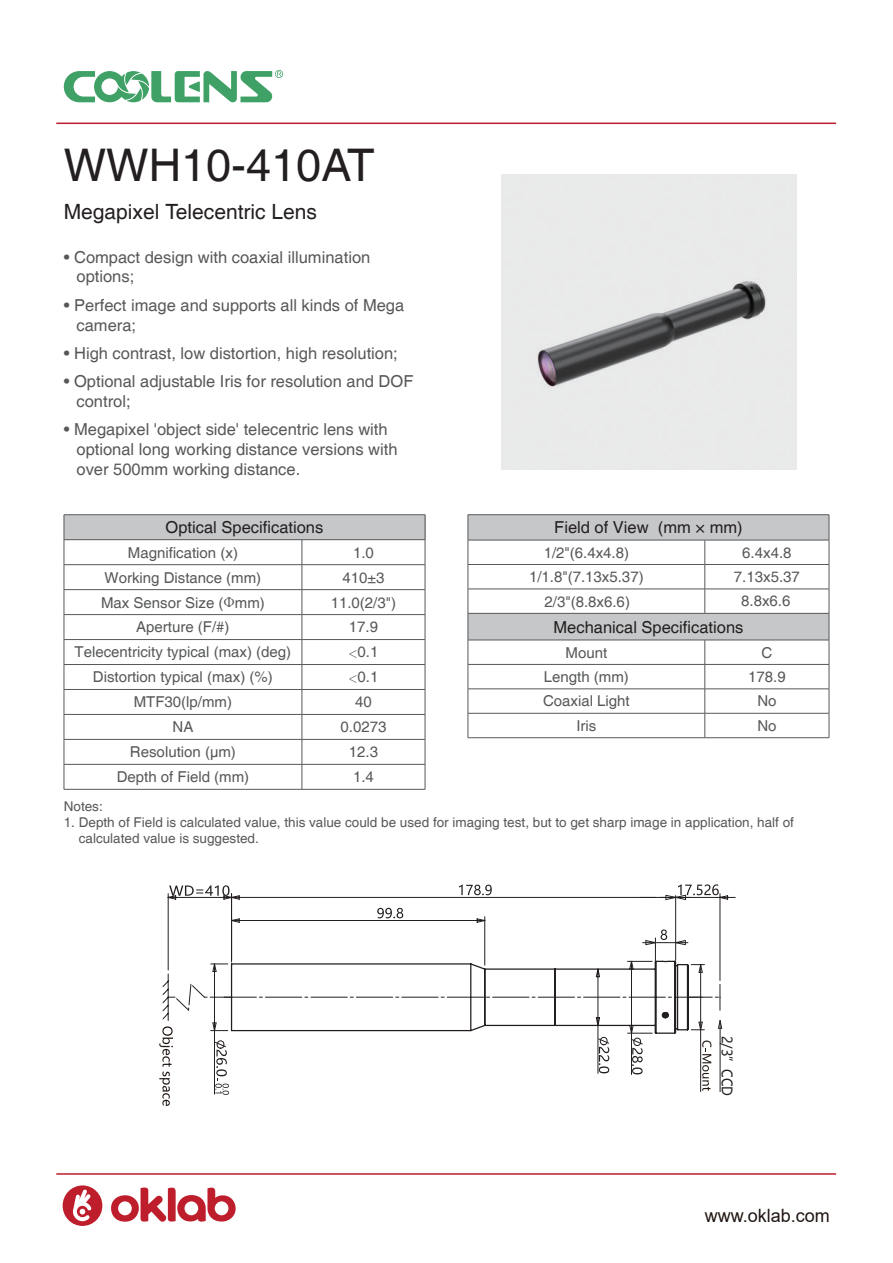
<style>
.page{position:relative;width:893px;height:1263px;background:#fff}
.page>*{position:absolute;margin:0;border:0;box-sizing:border-box;transform-origin:0 0}
.t1{font:45px "Helvetica";color:#231f20}
.t2{font:21px "Helvetica";color:#231f20}
.t3{font:18.3px "Arial";color:#201511}
.t4{font:16.5px/19.8px "Helvetica";color:#57585a}
.t5{font:16.5px "Helvetica";color:#231f20}
.t6{font:15px "Helvetica";color:#57585a}
.t7{font:14.25px "Microsoft Ya Hei";color:#231f20;scale:.9 1}
.t8{font:13.5px/16.2px "Helvetica";color:#57585a}
.s1{font-family:"Minion Pro"}
.s2{font-family:"Adobe Song Std";font-weight:300}
</style>
<div class="page">
<svg style="left:159px;top:884px;width:577px;height:222px"></svg>
<hr style="left:720px;top:1020px;width:1px;height:71px;background:#231f20">
<svg style="left:469px;top:515px;width:360px;height:125px"></svg>
<hr style="left:468px;top:514px;width:237px;height:1px;background:#57585a">
<hr style="left:705px;top:514px;width:124px;height:1px;background:#57585a">
<hr style="left:468px;top:540px;width:237px;height:1px;background:#57585a">
<hr style="left:705px;top:540px;width:124px;height:1px;background:#57585a">
<hr style="left:468px;top:564px;width:237px;height:1px;background:#57585a">
<hr style="left:705px;top:564px;width:124px;height:1px;background:#57585a">
<hr style="left:468px;top:589px;width:237px;height:1px;background:#57585a">
<hr style="left:705px;top:589px;width:124px;height:1px;background:#57585a">
<svg style="left:705px;top:540px;width:1px;height:73px"></svg>
<hr style="left:468px;top:613px;width:237px;height:1px;background:#57585a">
<hr style="left:705px;top:613px;width:124px;height:1px;background:#57585a">
<hr style="left:468px;top:640px;width:237px;height:1px;background:#57585a">
<hr style="left:705px;top:640px;width:124px;height:1px;background:#57585a">
<hr style="left:468px;top:664px;width:237px;height:1px;background:#57585a">
<hr style="left:705px;top:664px;width:124px;height:1px;background:#57585a">
<hr style="left:468px;top:689px;width:237px;height:1px;background:#57585a">
<hr style="left:705px;top:689px;width:124px;height:1px;background:#57585a">
<hr style="left:468px;top:713px;width:237px;height:1px;background:#57585a">
<svg style="left:468px;top:515px;width:1px;height:222px"></svg>
<hr style="left:705px;top:713px;width:124px;height:1px;background:#57585a">
<svg style="left:705px;top:640px;width:1px;height:97px"></svg>
<svg style="left:829px;top:515px;width:1px;height:222px"></svg>
<hr style="left:468px;top:737px;width:237px;height:1px;background:#57585a">
<hr style="left:705px;top:737px;width:124px;height:1px;background:#57585a">
<div style="left:64px;top:515px;width:361px;height:25px;background:#c6c7c9"></div>
<hr style="left:64px;top:514px;width:238px;height:1px;background:#57585a">
<hr style="left:302px;top:514px;width:123px;height:1px;background:#57585a">
<hr style="left:64px;top:539px;width:238px;height:1px;background:#57585a">
<hr style="left:302px;top:539px;width:123px;height:1px;background:#57585a">
<hr style="left:64px;top:564px;width:238px;height:1px;background:#57585a">
<hr style="left:302px;top:564px;width:123px;height:1px;background:#57585a">
<hr style="left:64px;top:589px;width:238px;height:1px;background:#57585a">
<hr style="left:302px;top:589px;width:123px;height:1px;background:#57585a">
<hr style="left:64px;top:614px;width:238px;height:1px;background:#57585a">
<hr style="left:302px;top:614px;width:123px;height:1px;background:#57585a">
<hr style="left:64px;top:639px;width:238px;height:1px;background:#57585a">
<hr style="left:302px;top:639px;width:123px;height:1px;background:#57585a">
<hr style="left:64px;top:664px;width:238px;height:1px;background:#57585a">
<hr style="left:302px;top:664px;width:123px;height:1px;background:#57585a">
<hr style="left:64px;top:689px;width:238px;height:1px;background:#57585a">
<hr style="left:302px;top:689px;width:123px;height:1px;background:#57585a">
<hr style="left:64px;top:714px;width:238px;height:1px;background:#57585a">
<hr style="left:302px;top:714px;width:123px;height:1px;background:#57585a">
<hr style="left:64px;top:739px;width:238px;height:1px;background:#57585a">
<hr style="left:302px;top:739px;width:123px;height:1px;background:#57585a">
<hr style="left:64px;top:764px;width:238px;height:1px;background:#57585a">
<svg style="left:64px;top:515px;width:1px;height:274px"></svg>
<hr style="left:302px;top:764px;width:123px;height:1px;background:#57585a">
<svg style="left:302px;top:540px;width:1px;height:249px"></svg>
<svg style="left:425px;top:515px;width:1px;height:274px"></svg>
<hr style="left:64px;top:789px;width:238px;height:1px;background:#57585a">
<hr style="left:302px;top:789px;width:123px;height:1px;background:#57585a">
<svg style="left:64px;top:70px;width:220px;height:32px"></svg>
<svg style="left:111px;top:1187px;width:125px;height:35px"></svg>
<div style="left:63px;top:1185px;width:39px;height:41px;background:#be1d2c;border-radius:50%"></div>
<svg style="left:72px;top:1189px;width:20px;height:32px"></svg>
<hr style="left:56px;top:1173px;width:780px;height:2px;background:#be1d2c">
<hr style="left:56px;top:123px;width:780px;height:1px;background:#be1d2c">
<img style="left:502px;top:174px;width:294px;height:295px">
<svg style="left:696px;top:525px;width:8px;height:8px"></svg>
<h1 class="t1" style="left:64px;top:148px;width:312px">WWH10-410AT</h1>
<h2 class="t2" style="left:64px;top:203px;width:255px">Megapixel Telecentric Lens</h2>
<p class="t4" style="left:77px;top:248px;width:295px;text-indent:-13px">ï Compact design with coaxial illumination options;</p>
<p class="t4" style="left:77px;top:297px;width:329px;text-indent:-13px">ï Perfect image and supports all kinds of Mega camera;</p>
<p class="t4" style="left:64px;top:340px;width:351px;line-height:28.3px">ï High contrast, low distortion, high resolution;<br>ï Optional adjustable Iris for resolution and DOF</p>
<p class="t4" style="left:64px;top:388px;width:325px;line-height:28.3px;text-indent:13px">control;<br>ï Megapixel 'object side' telecentric lens with</p>
<p class="t4" style="left:77px;top:441px;width:322px">optional long working distance versions with over 500mm working distance.</p>
<p class="t5" style="left:166px;top:521px;width:159px">Optical Specifications</p>
<p class="t6" style="left:128px;top:546px;width:112px">Magnification (x)</p>
<p class="t6" style="left:353px;top:546px;width:22px">1.0</p>
<p class="t6" style="left:105px;top:571px;width:158px">Working Distance (mm)</p>
<p class="t6" style="left:342px;top:571px;width:44px">410±3</p>
<p class="t6" style="left:101px;top:596px;width:165px">Max Sensor Size (<span class="s1">Φ</span>mm)</p>
<p class="t6" style="left:331px;top:596px;width:67px">11.0(2/3")</p>
<p class="t6" style="left:136px;top:621px;width:95px">Aperture (F/#)</p>
<p class="t6" style="left:349px;top:621px;width:31px">17.9</p>
<p class="t6" style="left:75px;top:646px;width:218px">Telecentricity typical (max) (deg)</p>
<p class="t6" style="left:348px;top:646px;width:31px"><span class="s2">&lt;</span>0.1</p>
<p class="t6" style="left:93px;top:671px;width:182px">Distortion typical (max) (%)</p>
<p class="t6" style="left:348px;top:671px;width:31px"><span class="s2">&lt;</span>0.1</p>
<p class="t6" style="left:134px;top:696px;width:100px">MTF30(lp/mm)</p>
<p class="t6" style="left:355px;top:696px;width:18px">40</p>
<p class="t6" style="left:173px;top:721px;width:22px">NA</p>
<p class="t6" style="left:341px;top:721px;width:47px">0.0273</p>
<p class="t6" style="left:130px;top:746px;width:107px">Resolution (µm)</p>
<p class="t6" style="left:349px;top:746px;width:31px">12.3</p>
<p class="t6" style="left:117px;top:771px;width:134px">Depth of Field (mm)</p>
<p class="t6" style="left:353px;top:771px;width:22px">1.4</p>
<p class="t5" style="left:554px;top:521px;width:190px">Field of View (mm mm)</p>
<p class="t6" style="left:544px;top:547px;width:87px">1/2"(6.4x4.8)</p>
<p class="t6" style="left:742px;top:547px;width:51px">6.4x4.8</p>
<p class="t6" style="left:529px;top:571px;width:116px">1/1.8"(7.13x5.37)</p>
<p class="t6" style="left:734px;top:571px;width:67px">7.13x5.37</p>
<p class="t5" style="left:554px;top:620px;width:191px">Mechanical Specifications</p>
<p class="t6" style="left:565px;top:646px;width:43px">Mount</p>
<p class="t6" style="left:761px;top:646px;width:12px">C</p>
<p class="t6" style="left:544px;top:671px;width:87px">Length (mm)</p>
<p class="t6" style="left:748px;top:671px;width:39px">178.9</p>
<p class="t6" style="left:543px;top:695px;width:88px">Coaxial Light</p>
<p class="t6" style="left:757px;top:695px;width:21px">No</p>
<p class="t6" style="left:576px;top:720px;width:21px">Iris</p>
<p class="t6" style="left:757px;top:720px;width:21px">No</p>
<p class="t6" style="left:545px;top:596px;width:87px">2/3"(8.8x6.6)</p>
<p class="t6" style="left:741px;top:595px;width:51px">8.8x6.6</p>
<p class="t8" style="left:64px;top:799px;width:41px">Notes:</p>
<p class="t8" style="left:79px;top:816px;width:717px;text-indent:-15px">1. Depth of Field is calculated value, this value could be used for imaging test, but to get sharp image in application, half of calculated value is suggested.</p>
<p class="t7" style="left:733px;top:1036px;width:68px;rotate:90deg">2/3îCCD</p>
<p class="t3" style="left:705px;top:1205px;width:127px">www.oklab.com</p>
</div>
